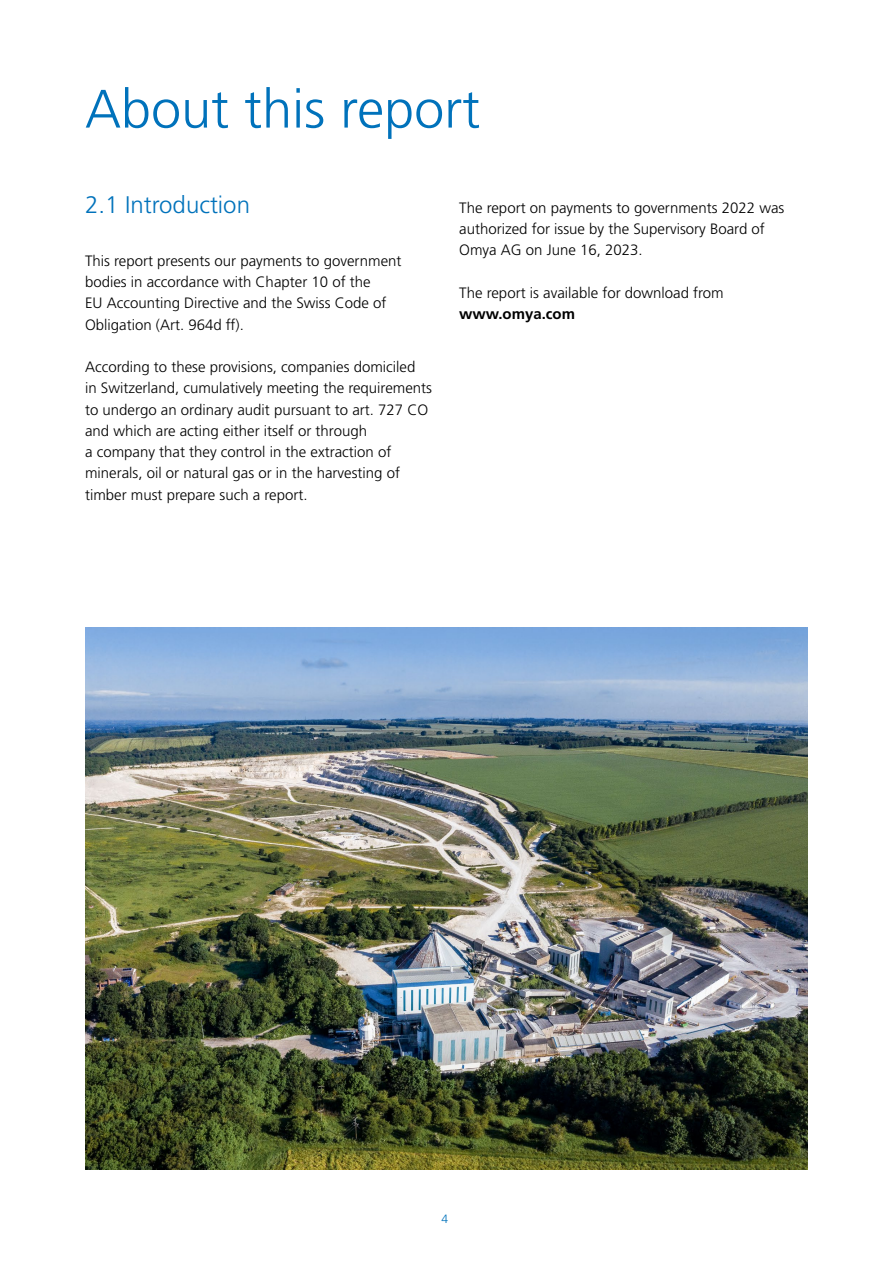
<style>
.page{position:relative;width:893px;height:1263px;background:#fff}
.page>*{position:absolute;margin:0;border:0;box-sizing:border-box;transform-origin:0 0}
.t1{font:300 54px "Frutiger LT Std";color:#0072bb}
.t2{font:300 24px "Frutiger LT Std";color:#0072bb}
.t3{font:300 15px/21.3px "Frutiger LT Std";color:#000}
.t4{font:700 15px "Frutiger LT Std";color:#000}
.t5{font:300 12px "Frutiger LT Std";color:#0072bb}
</style>
<div class="page">
<img style="left:85px;top:627px;width:723px;height:542px">
<h1 class="t1" style="left:85px;top:78px;width:397px">About this report</h1>
<h2 class="t2" style="left:85px;top:191px;width:166px">2.1 Introduction</h2>
<p class="t3" style="left:85px;top:250px;width:318px">This report presents our payments to government bodies in accordance with Chapter 10 of the<br>EU Accounting Directive and the Swiss Code of Obligation (Art. 964d ff).</p>
<p class="t3" style="left:85px;top:356px;width:348px">According to these provisions, companies domiciled<br>in Switzerland, cumulatively meeting the requirements to undergo an ordinary audit pursuant to art. 727 CO and which are acting either itself or through<br>a company that they control in the extraction of minerals, oil or natural gas or in the harvesting of timber must prepare such a report.</p>
<p class="t3" style="left:459px;top:197px;width:327px">The report on payments to governments 2022 was authorized for issue by the Supervisory Board of<br>Omya AG on June 16, 2023.</p>
<p class="t3" style="left:459px;top:282px;width:266px">The report is available for download from</p>
<p class="t4" style="left:459px;top:305px;width:117px">www.omya.com</p>
<p class="t5" style="left:442px;top:1212px;width:8px">4</p>
</div>
